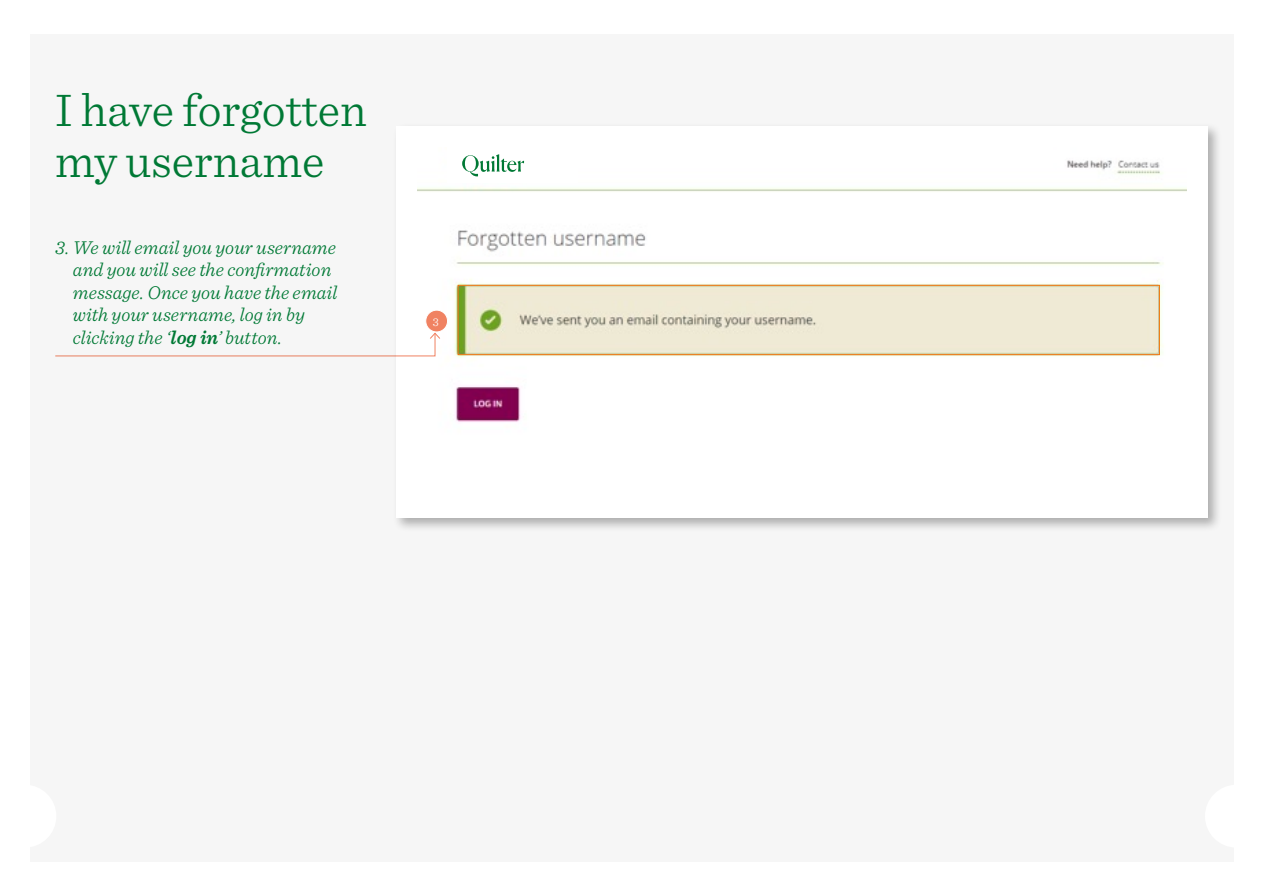
<style>
.page{position:relative;width:1263px;height:893px;background:#fff}
.page>*{position:absolute;margin:0;border:0;box-sizing:border-box;transform-origin:0 0}
.t1{font:300 48px/51px "Sentinel";color:#007935}
.t2{font:italic 300 19.5px/22.5px "Sentinel";color:#007935}
.t3{font:300 12px "Sentinel";color:#fff}
.s1{font-weight:600}
</style>
<div class="page">
<div style="left:30px;top:34px;width:1203px;height:827px;background:#f6f6f6"></div>
<div style="left:393px;top:122px;width:829px;height:410px;background:#000;opacity:.3"></div>
<div style="left:396px;top:126px;width:812px;height:392px;background:#fff"></div>
<img style="left:418px;top:160px;width:768px;height:262px">
<svg style="left:459px;top:285px;width:700px;height:70px;background:#e9e2c9"></svg>
<div style="left:426px;top:310px;width:21px;height:22px;background:#f08262;border-radius:50%"></div>
<div style="left:425px;top:310px;width:23px;height:22px;border:1px solid #fff;border-radius:50%"></div>
<svg style="left:55px;top:332px;width:386px;height:25px"></svg>
<div style="left:447px;top:145px;width:131px;height:37px;background:#fff"></div>
<svg style="left:462px;top:154px;width:62px;height:22px"></svg>
<h1 class="t1" style="left:55px;top:81px;width:313px">I have forgotten my username</h1>
<p class="t2" style="left:73px;top:235px;width:266px;text-indent:-18px">3. We will email you your username and you will see the confirmation message. Once you have the email with your username, log in by clicking the ‘<span class="s1">log in</span>’ button.</p>
<p class="t3" style="left:433px;top:313px;width:8px">3</p>
</div>
